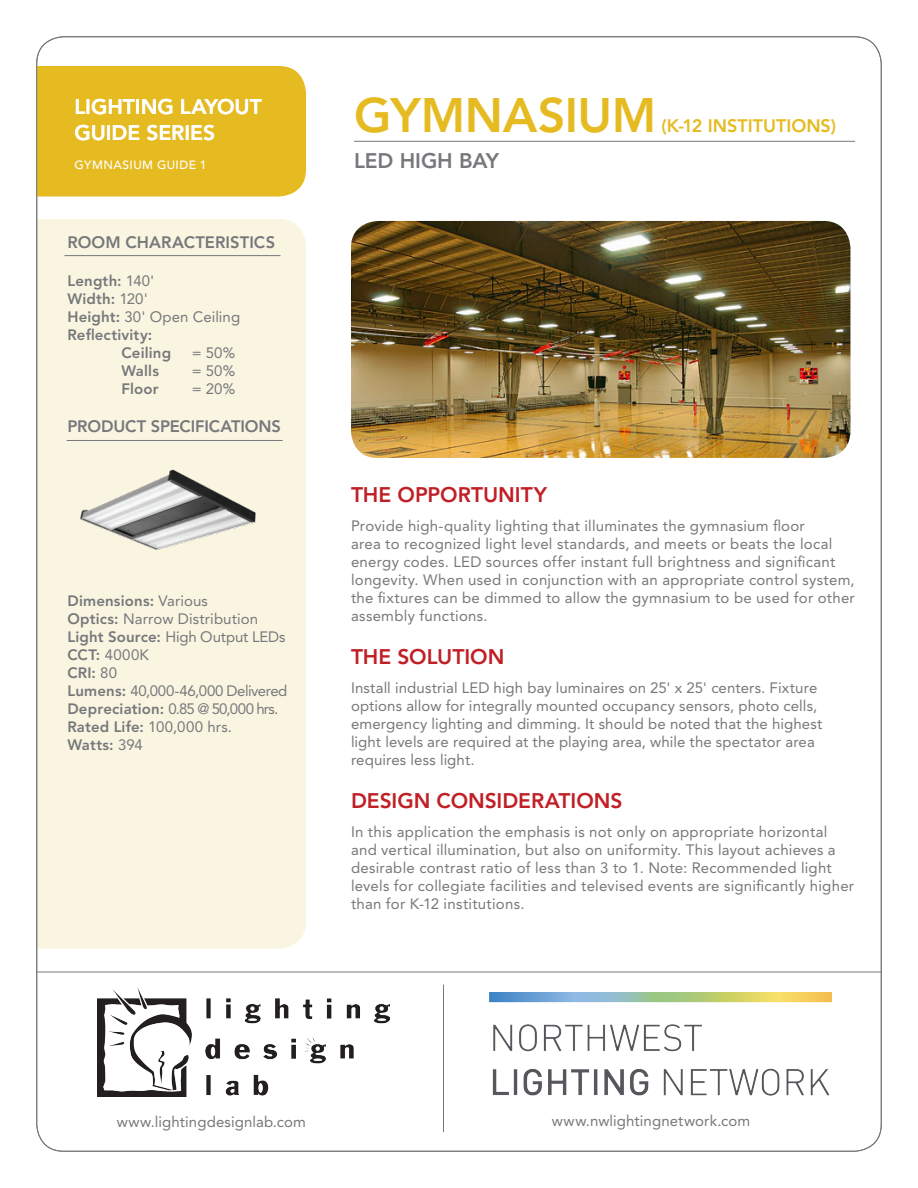
<style>
.page{position:relative;width:918px;height:1188px;background:#fff}
.page>*{position:absolute;margin:0;border:0;box-sizing:border-box;transform-origin:0 0}
.Heading{font:800 48px "Avenir LT Std";letter-spacing:-.01em;color:#e5bb21}
.Subhead{font:800 21px "Avenir LT Std";letter-spacing:-.005em;color:#c02025}
.Subhead-2{font:800 21px/25.5px "Avenir LT Std";letter-spacing:-.005em;color:#fff}
.Subhead-3{font:800 21px "Avenir LT Std";letter-spacing:-.005em;color:#76787b}
.Heading-2{font:800 18px "Avenir LT Std";color:#e5bb21}
.Side_Info_Heading{font:800 16.5px "Avenir LT Std";letter-spacing:-.005em;color:#76787b}
.body_copy{font:15px/18px "Avenir LT Std";letter-spacing:.015em;color:#76787b}
.Side_Info_Copy{font:15px "Avenir LT Std";color:#76787b}
.Side_Info_Copy-2{font:800 15px "Avenir LT Std";letter-spacing:.01em;color:#76787b}
.Side_Info_Copy-3{font:15px "Avenir LT Std";letter-spacing:-.03em;color:#76787b}
.Side_Info_Copy-4{font:15px "Avenir LT Std";letter-spacing:-.045em;color:#76787b}
.Side_Info_Copy-5{font:15px "Avenir LT Std";letter-spacing:.025em;color:#76787b}
.Side_Info_Copy-6{font:500 12px "Avenir LT";letter-spacing:.04em;color:#fff}
.s1{font-weight:400}
.s2{font-weight:800}
</style>
<div class="page">
<hr style="left:354px;top:141px;width:501px;height:1px;background:#76787b">
<hr style="left:36px;top:972px;width:846px;height:1px;background:#76787b">
<hr style="left:443px;top:985px;width:1px;height:147px;background:#76787b">
<img style="left:98px;top:987px;width:292px;height:110px">
<img style="left:489px;top:993px;width:342px;height:103px">
<div style="left:38px;top:219px;width:268px;height:730px;background:#faf5e1"></div>
<div style="left:38px;top:66px;width:268px;height:130px;background:#e5bb21"></div>
<img style="left:351px;top:221px;width:499px;height:237px">
<hr style="left:64px;top:255px;width:216px;height:1px;background:#76787b">
<hr style="left:67px;top:440px;width:216px;height:1px;background:#76787b">
<img style="left:70px;top:463px;width:196px;height:98px">
<p class="Subhead-2" style="left:75px;top:94px;width:189px">LIGHTING LAYOUT<br>GUIDE SERIES</p>
<p class="Side_Info_Copy-6" style="left:75px;top:158px;width:134px">GYMNASIUM GUIDE 1</p>
<p class="Side_Info_Heading" style="left:68px;top:233px;width:209px">ROOM CHARACTERISTICS</p>
<p class="Side_Info_Copy-2" style="left:68px;top:272px;width:88px">Length: <span class="s1">140'</span></p>
<p class="Side_Info_Copy-2" style="left:68px;top:290px;width:82px">Width: <span class="s1">120'</span></p>
<p class="Side_Info_Copy" style="left:68px;top:308px;width:174px"><span class="s2">Height:</span> 30' Open Ceiling</p>
<p class="Side_Info_Copy-2" style="left:68px;top:326px;width:86px">Reflectivity:</p>
<p class="Side_Info_Copy-2" style="left:122px;top:344px;width:51px">Ceiling</p>
<p class="Side_Info_Copy" style="left:192px;top:344px;width:45px">= 50%</p>
<p class="Side_Info_Copy-2" style="left:122px;top:362px;width:39px">Walls</p>
<p class="Side_Info_Copy" style="left:192px;top:362px;width:45px">= 50%</p>
<p class="Side_Info_Copy-2" style="left:122px;top:380px;width:39px">Floor</p>
<p class="Side_Info_Copy" style="left:192px;top:380px;width:45px">= 20%</p>
<p class="Side_Info_Heading" style="left:68px;top:416px;width:215px">PRODUCT SPECIFICATIONS</p>
<p class="Side_Info_Copy-2" style="left:68px;top:592px;width:142px">Dimensions: <span class="s1">Various</span></p>
<p class="Side_Info_Copy" style="left:68px;top:610px;width:192px"><span class="s2">Optics:</span> Narrow Distribution</p>
<p class="Side_Info_Copy" style="left:68px;top:628px;width:219px"><span class="s2">Light Source:</span> High Output LEDs</p>
<p class="Side_Info_Copy" style="left:68px;top:646px;width:83px"><span class="s2">CCT:</span> 4000K</p>
<p class="Side_Info_Copy-2" style="left:68px;top:664px;width:51px">CRI: <span class="s1">80</span></p>
<p class="Side_Info_Copy-3" style="left:68px;top:682px;width:221px"><span class="s2">Lumens:</span> 40,000-46,000 Delivered</p>
<p class="Side_Info_Copy-4" style="left:68px;top:700px;width:212px"><span class="s2">Depreciation:</span> 0.85 @ 50,000 hrs.</p>
<p class="Side_Info_Copy-5" style="left:68px;top:718px;width:166px"><span class="s2">Rated Life:</span> 100,000 hrs.</p>
<p class="Side_Info_Copy-2" style="left:68px;top:736px;width:77px">Watts: <span class="s1">394</span></p>
<p class="Heading" style="left:354px;top:87px;width:304px">GYMNASIUM</p>
<p class="Subhead-3" style="left:354px;top:148px;width:147px">LED HIGH BAY</p>
<p class="Heading-2" style="left:662px;top:115px;width:176px">(K-12 INSTITUTIONS)</p>
<p class="Subhead" style="left:351px;top:482px;width:197px">THE OPPORTUNITY</p>
<p class="body_copy" style="left:351px;top:517px;width:505px">Provide high-quality lighting that illuminates the gymnasium floor<br>area to recognized light level standards, and meets or beats the local energy codes. LED sources offer instant full brightness and significant longevity. When used in conjunction with an appropriate control system, the fixtures can be dimmed to allow the gymnasium to be used for other assembly functions.</p>
<p class="Subhead" style="left:351px;top:644px;width:155px">THE SOLUTION</p>
<p class="body_copy" style="left:351px;top:679px;width:473px">Install industrial LED high bay luminaires on 25' x 25' centers. Fixture options allow for integrally mounted occupancy sensors, photo cells, emergency lighting and dimming. It should be noted that the highest light levels are required at the playing area, while the spectator area requires less light.</p>
<p class="Subhead" style="left:351px;top:788px;width:273px">DESIGN CONSIDERATIONS</p>
<p class="body_copy" style="left:351px;top:823px;width:505px">In this application the emphasis is not only on appropriate horizontal and vertical illumination, but also on uniformity. This layout achieves a desirable contrast ratio of less than 3 to 1. Note: Recommended light levels for collegiate facilities and televised events are significantly higher than for K-12 institutions.</p>
<p class="body_copy" style="left:117px;top:1113px;width:191px">www.lightingdesignlab.com</p>
<p class="body_copy" style="left:552px;top:1112px;width:200px">www.nwlightingnetwork.com</p>
</div>
